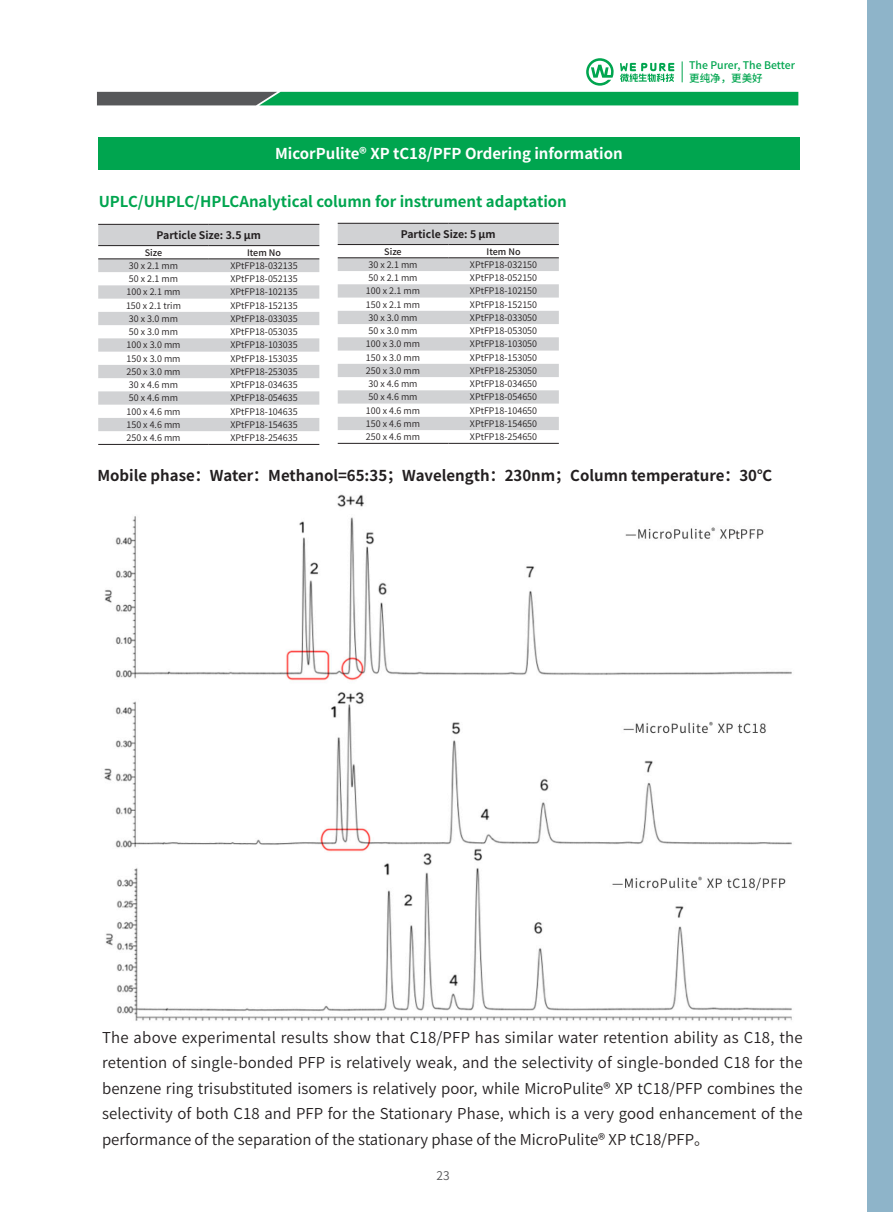
<style>
.page{position:relative;width:893px;height:1212px;background:#fff}
.page>*{position:absolute;margin:0;border:0;box-sizing:border-box;transform-origin:0 0}
._3级标题{font:15px/25.5px "Source Han Sans CN";color:#231f20;text-align:justify}
.底纹标题{font:700 15px "Source Han Sans CN";color:#fff}
._3级标题-2{font:700 15px "Source Han Sans CN";color:#231f20}
._3级标题-3{font:700 15px "Source Han Sans CN";color:#00a54f}
.t1{font:12px "Source Han Sans CN";color:#57585a}
._3级标题-4{font:12px "Source Han Sans CN";color:#231f20}
.表格内字7思源{font:700 10.5px "Source Han Sans CN";color:#231f20}
.t2{font:500 10.5px/12.6px "Source Han Sans CN";color:#00a54f}
.表格内字7思源-2{font:9px "Source Han Sans CN";color:#231f20}
.表格内字7思源-3{font:500 9px "Source Han Sans CN";color:#231f20}
</style>
<div class="page">
<svg style="left:586px;top:58px;width:28px;height:28px"></svg>
<svg style="left:620px;top:63px;width:54px;height:19px"></svg>
<svg style="left:97px;top:92px;width:701px;height:13px"></svg>
<svg style="left:682px;top:61px;width:1px;height:21px"></svg>
<div style="left:98px;top:137px;width:702px;height:32px;background:#00a54f"></div>
<svg style="left:98px;top:225px;width:221px;height:206px;fill:#d1d2d4"></svg>
<hr style="left:98px;top:224px;width:111px;height:1px;background:#231f20">
<hr style="left:209px;top:224px;width:110px;height:1px;background:#231f20">
<hr style="left:98px;top:444px;width:111px;height:1px;background:#231f20">
<hr style="left:209px;top:444px;width:110px;height:1px;background:#231f20">
<hr style="left:98px;top:245px;width:111px;height:1px;background:#231f20">
<hr style="left:209px;top:245px;width:110px;height:1px;background:#231f20">
<hr style="left:98px;top:259px;width:111px;height:1px;background:#231f20">
<hr style="left:209px;top:259px;width:110px;height:1px;background:#231f20">
<svg style="left:338px;top:224px;width:221px;height:206px;fill:#d1d2d4"></svg>
<hr style="left:338px;top:223px;width:110px;height:1px;background:#231f20">
<hr style="left:448px;top:223px;width:111px;height:1px;background:#231f20">
<hr style="left:338px;top:443px;width:110px;height:1px;background:#231f20">
<hr style="left:448px;top:443px;width:111px;height:1px;background:#231f20">
<hr style="left:338px;top:244px;width:110px;height:1px;background:#231f20">
<hr style="left:448px;top:244px;width:111px;height:1px;background:#231f20">
<hr style="left:338px;top:258px;width:110px;height:1px;background:#231f20">
<hr style="left:448px;top:258px;width:111px;height:1px;background:#231f20">
<div style="left:867px;top:0;width:26px;height:1212px;background:#8eb4c9"></div>
<img style="left:104px;top:494px;width:688px;height:527px">
<p class="底纹标题" style="left:275px;top:145px;width:349px">MicorPulite® XP tC18/PFP Ordering information</p>
<p class="底纹标题" style="left:293px;top:145px;width:311px">MicroPulite®XP tC18 Ordering information</p>
<p class="_3级标题-3" style="left:99px;top:193px;width:470px">UPLC/UHPLC/HPLCAnalytical column for instrument adaptation</p>
<p class="表格内字7思源" style="left:157px;top:229px;width:106px">Particle Size: 3.5 μm</p>
<p class="表格内字7思源-3" style="left:145px;top:247px;width:19px">Size</p>
<p class="表格内字7思源-3" style="left:247px;top:247px;width:35px">Item No</p>
<p class="表格内字7思源-2" style="left:129px;top:261px;width:51px">30 x 2.1 mm</p>
<p class="表格内字7思源-2" style="left:230px;top:261px;width:69px">XPtFP18-032135</p>
<p class="表格内字7思源-2" style="left:129px;top:274px;width:51px">50 x 2.1 mm</p>
<p class="表格内字7思源-2" style="left:230px;top:274px;width:69px">XPtFP18-052135</p>
<p class="表格内字7思源-2" style="left:126px;top:287px;width:56px">100 x 2.1 mm</p>
<p class="表格内字7思源-2" style="left:230px;top:287px;width:69px">XPtFP18-102135</p>
<p class="表格内字7思源-2" style="left:126px;top:300px;width:56px">150 x 2.1 trim</p>
<p class="表格内字7思源-2" style="left:230px;top:300px;width:69px">XPtFP18-152135</p>
<p class="表格内字7思源-2" style="left:129px;top:314px;width:51px">30 x 3.0 mm</p>
<p class="表格内字7思源-2" style="left:230px;top:314px;width:69px">XPtFP18-033035</p>
<p class="表格内字7思源-2" style="left:129px;top:327px;width:51px">50 x 3.0 mm</p>
<p class="表格内字7思源-2" style="left:230px;top:327px;width:69px">XPtFP18-053035</p>
<p class="表格内字7思源-2" style="left:126px;top:340px;width:56px">100 x 3.0 mm</p>
<p class="表格内字7思源-2" style="left:230px;top:340px;width:69px">XPtFP18-103035</p>
<p class="表格内字7思源-2" style="left:126px;top:353px;width:56px">150 x 3.0 mm</p>
<p class="表格内字7思源-2" style="left:230px;top:353px;width:69px">XPtFP18-153035</p>
<p class="表格内字7思源-2" style="left:126px;top:367px;width:56px">250 x 3.0 mm</p>
<p class="表格内字7思源-2" style="left:230px;top:367px;width:69px">XPtFP18-253035</p>
<p class="表格内字7思源-2" style="left:129px;top:380px;width:51px">30 x 4.6 mm</p>
<p class="表格内字7思源-2" style="left:230px;top:380px;width:69px">XPtFP18-034635</p>
<p class="表格内字7思源-2" style="left:129px;top:393px;width:51px">50 x 4.6 mm</p>
<p class="表格内字7思源-2" style="left:230px;top:393px;width:69px">XPtFP18-054635</p>
<p class="表格内字7思源-2" style="left:126px;top:406px;width:56px">100 x 4.6 mm</p>
<p class="表格内字7思源-2" style="left:230px;top:406px;width:69px">XPtFP18-104635</p>
<p class="表格内字7思源-2" style="left:126px;top:420px;width:56px">150 x 4.6 mm</p>
<p class="表格内字7思源-2" style="left:230px;top:420px;width:69px">XPtFP18-154635</p>
<p class="表格内字7思源-2" style="left:126px;top:433px;width:56px">250 x 4.6 mm</p>
<p class="表格内字7思源-2" style="left:230px;top:433px;width:69px">XPtFP18-254635</p>
<p class="表格内字7思源" style="left:401px;top:228px;width:96px">Particle Size: 5 μm</p>
<p class="表格内字7思源-3" style="left:384px;top:246px;width:19px">Size</p>
<p class="表格内字7思源-3" style="left:487px;top:246px;width:35px">Item No</p>
<p class="表格内字7思源-2" style="left:368px;top:259px;width:51px">30 x 2.1 mm</p>
<p class="表格内字7思源-2" style="left:470px;top:259px;width:69px">XPtFP18-032150</p>
<p class="表格内字7思源-2" style="left:368px;top:273px;width:51px">50 x 2.1 mm</p>
<p class="表格内字7思源-2" style="left:470px;top:273px;width:69px">XPtFP18-052150</p>
<p class="表格内字7思源-2" style="left:366px;top:286px;width:56px">100 x 2.1 mm</p>
<p class="表格内字7思源-2" style="left:470px;top:286px;width:69px">XPtFP18-102150</p>
<p class="表格内字7思源-2" style="left:366px;top:299px;width:56px">150 x 2.1 mm</p>
<p class="表格内字7思源-2" style="left:470px;top:299px;width:69px">XPtFP18-152150</p>
<p class="表格内字7思源-2" style="left:368px;top:312px;width:51px">30 x 3.0 mm</p>
<p class="表格内字7思源-2" style="left:470px;top:312px;width:69px">XPtFP18-033050</p>
<p class="表格内字7思源-2" style="left:368px;top:326px;width:51px">50 x 3.0 mm</p>
<p class="表格内字7思源-2" style="left:470px;top:326px;width:69px">XPtFP18-053050</p>
<p class="表格内字7思源-2" style="left:366px;top:339px;width:56px">100 x 3.0 mm</p>
<p class="表格内字7思源-2" style="left:470px;top:339px;width:69px">XPtFP18-103050</p>
<p class="表格内字7思源-2" style="left:366px;top:352px;width:56px">150 x 3.0 mm</p>
<p class="表格内字7思源-2" style="left:470px;top:352px;width:69px">XPtFP18-153050</p>
<p class="表格内字7思源-2" style="left:366px;top:365px;width:56px">250 x 3.0 mm</p>
<p class="表格内字7思源-2" style="left:470px;top:365px;width:69px">XPtFP18-253050</p>
<p class="表格内字7思源-2" style="left:368px;top:379px;width:51px">30 x 4.6 mm</p>
<p class="表格内字7思源-2" style="left:470px;top:379px;width:69px">XPtFP18-034650</p>
<p class="表格内字7思源-2" style="left:368px;top:392px;width:51px">50 x 4.6 mm</p>
<p class="表格内字7思源-2" style="left:470px;top:392px;width:69px">XPtFP18-054650</p>
<p class="表格内字7思源-2" style="left:366px;top:405px;width:56px">100 x 4.6 mm</p>
<p class="表格内字7思源-2" style="left:470px;top:405px;width:69px">XPtFP18-104650</p>
<p class="表格内字7思源-2" style="left:366px;top:418px;width:56px">150 x 4.6 mm</p>
<p class="表格内字7思源-2" style="left:470px;top:418px;width:69px">XPtFP18-154650</p>
<p class="表格内字7思源-2" style="left:366px;top:432px;width:56px">250 x 4.6 mm</p>
<p class="表格内字7思源-2" style="left:470px;top:432px;width:69px">XPtFP18-254650</p>
<p class="t2" style="left:689px;top:59px;width:107px">The Purer, The Better更纯净，更美好</p>
<p class="_3级标题-2" style="left:97px;top:467px;width:676px">Mobile phase：Water：Methanol=65:35；Wavelength：230nm；Column temperature：30℃</p>
<p class="_3级标题-4" style="left:735px;top:528px;width:6px">t</p>
<p class="_3级标题" style="left:102px;top:1025px;width:702px">The above experimental results show that C18/PFP has similar water retention ability as C18, the retention of single-bonded PFP is relatively weak, and the selectivity of single-bonded C18 for the benzene ring trisubstituted isomers is relatively poor, while MicroPulite® XP tC18/PFP combines the selectivity of both C18 and PFP for the Stationary Phase, which is a very good enhancement of the performance of the separation of the stationary phase of the MicroPulite® XP tC18/PFP。</p>
<h2 class="t1" style="left:437px;top:1168px;width:15px">23</h2>
</div>
